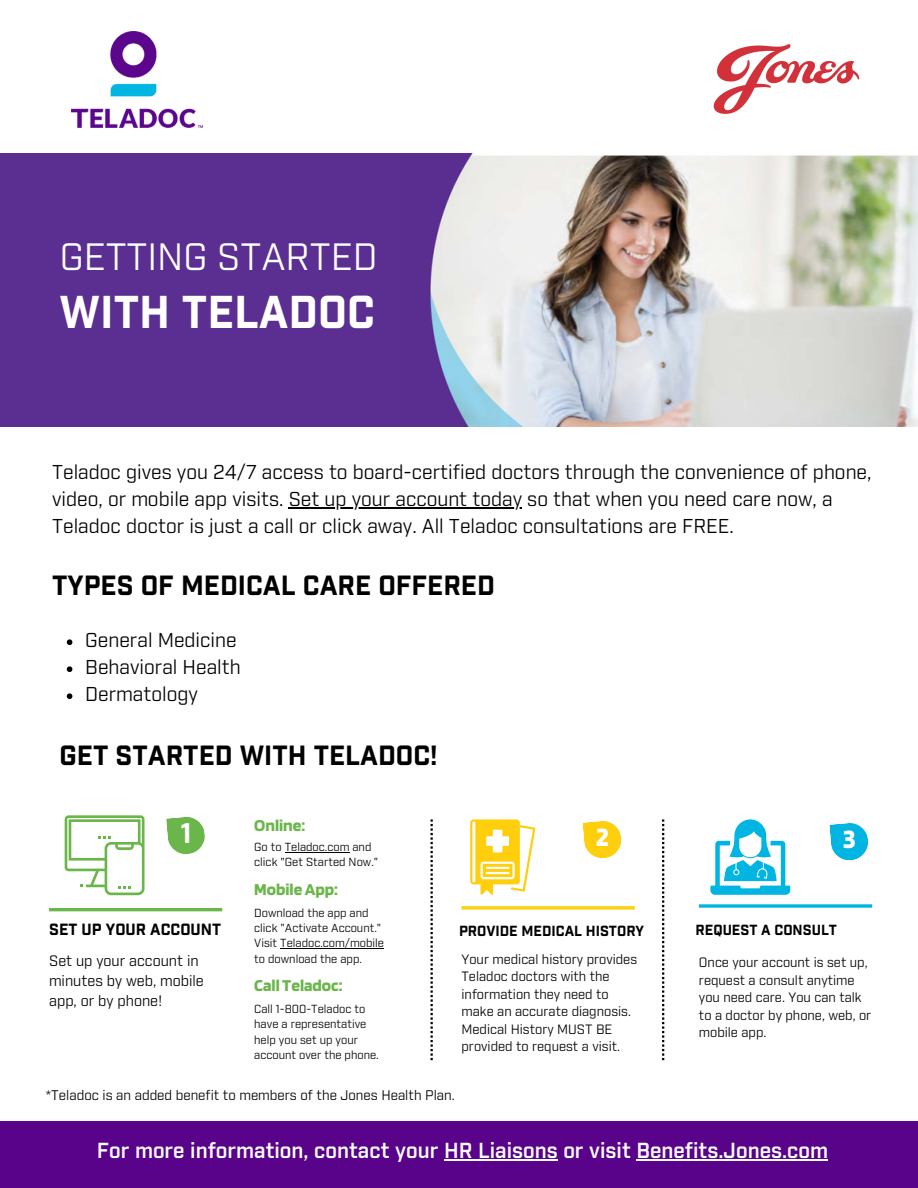
<style>
.page{position:relative;width:918px;height:1188px;background:#fff}
.page>*{position:absolute;margin:0;border:0;box-sizing:border-box;transform-origin:0 0}
.t1{font:700 44.7px "Industry";color:#fff}
.t2{font:37.05px "Industry";color:#fff}
.t3{font:700 27.6px "Blinker";color:#fff}
.t4{font:700 27.6px "Industry";color:#fff}
.t5{font:700 27px "Industry";color:#000}
.t6{font:600 21.15px "Industry";color:#fff}
.t7{font:19.5px/27px "Industry";color:#000}
.t8{font:700 17.4px "Blinker";color:#6ab64a}
.t9{font:700 15.75px "Industry";color:#000}
.t10{font:14.7px/20.2px "Industry";color:#000}
.t11{font:700 14.25px "Industry";color:#000}
.t12{font:13.5px "Industry";color:#000}
.t13{font:13.2px/17.5px "Industry";color:#000}
.t14{font:11.4px/15.1px "Industry";color:#000}
</style>
<div class="page">
<img style="left:72px;top:32px;width:130px;height:95px">
<img style="left:713px;top:44px;width:147px;height:70px">
<img style="left:0;top:153px;width:918px;height:274px">
<div style="left:0;top:1121px;width:918px;height:67px;background:#59028a"></div>
<hr style="left:49px;top:908px;width:173px;height:3px;background:#6ab64a">
<svg style="left:65px;top:815px;width:80px;height:80px"></svg>
<svg style="left:166px;top:817px;width:39px;height:37px"></svg>
<svg style="left:431px;top:819px;width:2px;height:241px"></svg>
<svg style="left:582px;top:821px;width:39px;height:37px"></svg>
<svg style="left:470px;top:819px;width:65px;height:76px"></svg>
<svg style="left:462px;top:906px;width:173px;height:4px"></svg>
<svg style="left:662px;top:819px;width:2px;height:241px"></svg>
<svg style="left:829px;top:823px;width:39px;height:37px"></svg>
<svg style="left:699px;top:904px;width:173px;height:4px"></svg>
<svg style="left:710px;top:819px;width:80px;height:76px"></svg>
<hr style="left:285px;top:852px;width:64px;height:1px;background:#000">
<hr style="left:280px;top:948px;width:104px;height:1px;background:#000">
<div style="left:0;top:153px;width:401px;height:273px;background:#5b2f91"></div>
<hr style="left:289px;top:508px;width:233px;height:1px;background:#000">
<svg style="left:67px;top:639px;width:5px;height:6px"></svg>
<svg style="left:67px;top:666px;width:5px;height:6px"></svg>
<svg style="left:67px;top:693px;width:5px;height:6px"></svg>
<hr style="left:444px;top:1159px;width:114px;height:1px;background:#fff">
<hr style="left:636px;top:1159px;width:192px;height:1px;background:#fff">
<p class="t2" style="left:60px;top:241px;width:319px">GETTING STARTED</p>
<p class="t1" style="left:60px;top:292px;width:317px">WITH TELADOC</p>
<p class="t7" style="left:52px;top:460px;width:821px">Teladoc gives you 24/7 access to board-certified doctors through the convenience of phone, video, or mobile app visits. Set up your account today so that when you need care now, a<br>Teladoc doctor is just a call or click away. All Teladoc consultations are FREE.</p>
<p class="t5" style="left:52px;top:573px;width:444px">TYPES OF MEDICAL CARE OFFERED</p>
<p class="t7" style="left:85px;top:628px;width:153px">General Medicine</p>
<p class="t7" style="left:85px;top:655px;width:157px">Behavioral Health</p>
<p class="t7" style="left:85px;top:682px;width:114px">Dermatology</p>
<p class="t5" style="left:60px;top:744px;width:380px">GET STARTED WITH TELADOC!</p>
<p class="t4" style="left:181px;top:821px;width:13px">1</p>
<p class="t9" style="left:49px;top:923px;width:173px">SET UP YOUR ACCOUNT</p>
<p class="t10" style="left:49px;top:952px;width:156px">Set up your account in minutes by web, mobile app, or by phone!</p>
<p class="t8" style="left:254px;top:814px;width:52px">Online:</p>
<p class="t14" style="left:254px;top:840px;width:125px">Go to Teladoc.com and click "Get Started Now."</p>
<p class="t8" style="left:254px;top:879px;width:85px">MobileApp:</p>
<p class="t14" style="left:254px;top:906px;width:131px">Download the app and click "Activate Account."<br>Visit Teladoc.com/mobile to download the app.</p>
<p class="t8" style="left:254px;top:974px;width:90px">Call Teladoc:</p>
<p class="t14" style="left:254px;top:1002px;width:126px">Call 1-800-Teladoc to have a representative help you set up your account over the phone.</p>
<p class="t3" style="left:596px;top:820px;width:14px">2</p>
<p class="t11" style="left:459px;top:925px;width:187px">PROVIDE MEDICAL HISTORY</p>
<p class="t13" style="left:462px;top:951px;width:177px">Your medical history provides<br>Teladoc doctors with the information they need to make an accurate diagnosis.<br>Medical History MUST BE provided to request a visit.</p>
<p class="t12" style="left:46px;top:1089px;width:410px">*Teladoc is an added benefit to members of the Jones Health Plan.</p>
<p class="t3" style="left:843px;top:822px;width:14px">3</p>
<p class="t11" style="left:696px;top:924px;width:143px">REQUEST A CONSULT</p>
<p class="t13" style="left:699px;top:955px;width:174px">Once your account is set up, request a consult anytime you need care. You can talk to a doctor by phone, web, or mobile app.</p>
<p class="t6" style="left:97px;top:1141px;width:733px">For more information, contact your HR Liaisons or visit Benefits.Jones.com</p>
</div>
